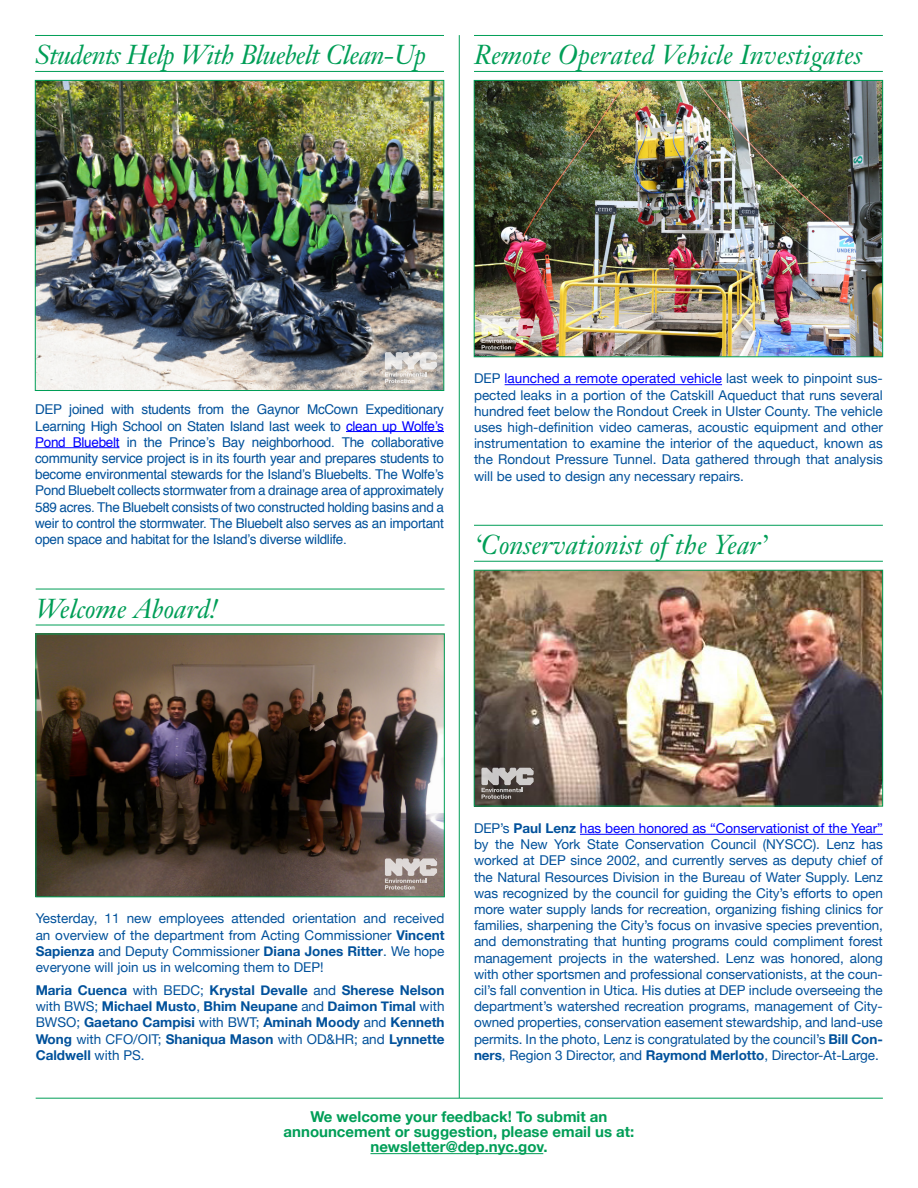
<style>
.page{position:relative;width:918px;height:1188px;background:#fff}
.page>*{position:absolute;margin:0;border:0;box-sizing:border-box;transform-origin:0 0}
.t1{font:italic 27px "Janson Text";color:#009e57}
.t2{font:italic 27px "Janson Text";letter-spacing:-.025em;color:#009e57}
.t3{font:700 15px/15px "Helvetica Neue";color:#009e57;text-align:center}
.body{font:13.5px/16.2px "Helvetica Neue";color:#01519b;text-align:justify}
.body-2{font:13.5px/16.2px "Helvetica";letter-spacing:-.02em;color:#01519b;text-align:justify}
.body-3{font:700 13.5px/16.2px "Helvetica Neue";color:#01519b;text-align:justify}
.s1{color:#00f}
.s2{font-weight:700}
.s3{font-weight:400}
</style>
<div class="page">
<hr style="left:459px;top:35px;width:1px;height:1063px;background:#009e57">
<hr style="left:370px;top:1153px;width:173px;height:1px;background:#009e57">
<hr style="left:36px;top:1098px;width:847px;height:1px;background:#009e57">
<hr style="left:346px;top:431px;width:98px;height:1px;background:#00f">
<hr style="left:35px;top:447px;width:84px;height:1px;background:#00f">
<hr style="left:35px;top:35px;width:409px;height:1px;background:#009e57">
<hr style="left:35px;top:71px;width:409px;height:1px;background:#009e57">
<img style="left:37px;top:82px;width:405px;height:307px">
<div style="left:35px;top:80px;width:409px;height:311px;border:1px solid #009e57"></div>
<svg style="left:385px;top:352px;width:52px;height:31px;background:#d3cfcb"></svg>
<hr style="left:505px;top:384px;width:217px;height:1px;background:#00f">
<img style="left:476px;top:82px;width:405px;height:273px">
<div style="left:474px;top:80px;width:409px;height:277px;border:1px solid #009e57"></div>
<svg style="left:481px;top:318px;width:53px;height:32px;background:#c1aea2"></svg>
<hr style="left:474px;top:35px;width:409px;height:1px;background:#009e57">
<hr style="left:474px;top:71px;width:409px;height:1px;background:#009e57">
<hr style="left:580px;top:834px;width:303px;height:1px;background:#00f">
<img style="left:476px;top:572px;width:405px;height:232px">
<div style="left:474px;top:570px;width:409px;height:236px;border:1px solid #009e57"></div>
<svg style="left:481px;top:768px;width:53px;height:31px;background:#8a8582"></svg>
<hr style="left:474px;top:525px;width:409px;height:1px;background:#009e57">
<hr style="left:474px;top:561px;width:409px;height:1px;background:#009e57">
<img style="left:38px;top:636px;width:405px;height:259px">
<div style="left:36px;top:634px;width:409px;height:263px;border:1px solid #009e57"></div>
<svg style="left:385px;top:858px;width:52px;height:32px;background:#b4a8a4"></svg>
<hr style="left:36px;top:589px;width:409px;height:1px;background:#009e57">
<hr style="left:36px;top:625px;width:409px;height:1px;background:#009e57">
<p class="t2" style="left:35px;top:38px;width:392px">Students Help With Bluebelt Clean-Up</p>
<p class="t1" style="left:474px;top:38px;width:390px">Remote Operated Vehicle Investigates</p>
<p class="body-2" style="left:35px;top:402px;width:410px">DEP joined with students from the Gaynor McCown Expeditionary Learning High School on Staten Island last week to <span class="s1">clean up Wolfe’s Pond Bluebelt</span> in the Prince’s Bay neighborhood. The collaborative community service project is in its fourth year and prepares students to become environmental stewards for the Island’s Bluebelts. The Wolfe’s Pond Bluebelt collects stormwater from a drainage area of approximately 589 acres. The Bluebelt consists of two constructed holding basins and a weir to control the stormwater. The Bluebelt also serves as an important open space and habitat for the Island’s diverse wildlife.</p>
<p class="t1" style="left:36px;top:592px;width:184px">Welcome Aboard!</p>
<p class="body" style="left:474px;top:371px;width:410px">DEP <span class="s1">launched a remote operated vehicle</span> last week to pinpoint sus&shy;pected leaks in a portion of the Catskill Aqueduct that runs several hundred feet below the Rondout Creek in Ulster County. The vehicle uses high-definition video cameras, acoustic equipment and other instrumentation to examine the interior of the aqueduct, known as the Rondout Pressure Tunnel. Data gathered through that analysis will be used to design any necessary repairs.</p>
<p class="t1" style="left:474px;top:528px;width:295px">‘Conservationist of the Year’</p>
<p class="body" style="left:36px;top:911px;width:410px">Yesterday, 11 new employees attended orientation and received an overview of the department from Acting Commissioner <span class="s2">Vincent Sapienza</span> and Deputy Commissioner <span class="s2">Diana Jones Ritter</span>. We hope everyone will join us in welcoming them to DEP!</p>
<p class="body-3" style="left:36px;top:982px;width:410px">Maria Cuenca <span class="s3">with BEDC;</span> Krystal Devalle <span class="s3">and</span> Sherese Nelson <span class="s3">with BWS;</span> Michael Musto<span class="s3">,</span> Bhim Neupane <span class="s3">and</span> Daimon Timal <span class="s3">with BWSO;</span> Gaetano Campisi <span class="s3">with BWT;</span> Aminah Moody <span class="s3">and</span> Kenneth Wong <span class="s3">with CFO/OIT;</span> Shaniqua Mason <span class="s3">with OD&amp;HR; and</span> Lynnette Caldwell <span class="s3">with PS.</span></p>
<p class="body" style="left:474px;top:821px;width:410px">DEP’s <span class="s2">Paul Lenz</span> <span class="s1">has been honored as “Conservationist of the Year” </span>by the New York State Conservation Council (NYSCC). Lenz has worked at DEP since 2002, and currently serves as deputy chief of the Natural Resources Division in the Bureau of Water Supply. Lenz was recognized by the council for guiding the City’s efforts to open more water supply lands for recreation, organizing fishing clinics for families, sharpening the City’s focus on invasive species prevention, and demonstrating that hunting programs could compliment forest management projects in the watershed. Lenz was honored, along with other sportsmen and professional conservationists, at the coun&shy;cil’s fall convention in Utica. His duties at DEP include overseeing the department’s watershed recreation programs, management of City&shy;owned properties, conservation easement stewardship, and land-use permits. In the photo, Lenz is congratulated by the council’s <span class="s2">Bill Con&shy;ners</span>, Region 3 Director, and <span class="s2">Raymond Merlotto</span>, Director-At-Large.</p>
<p class="t3" style="left:284px;top:1110px;width:352px">We welcome your feedback! To submit an announcement or suggestion, please email us at:</p>
<p class="t3" style="left:370px;top:1140px;width:179px">newsletter@dep.nyc.gov.</p>
</div>
